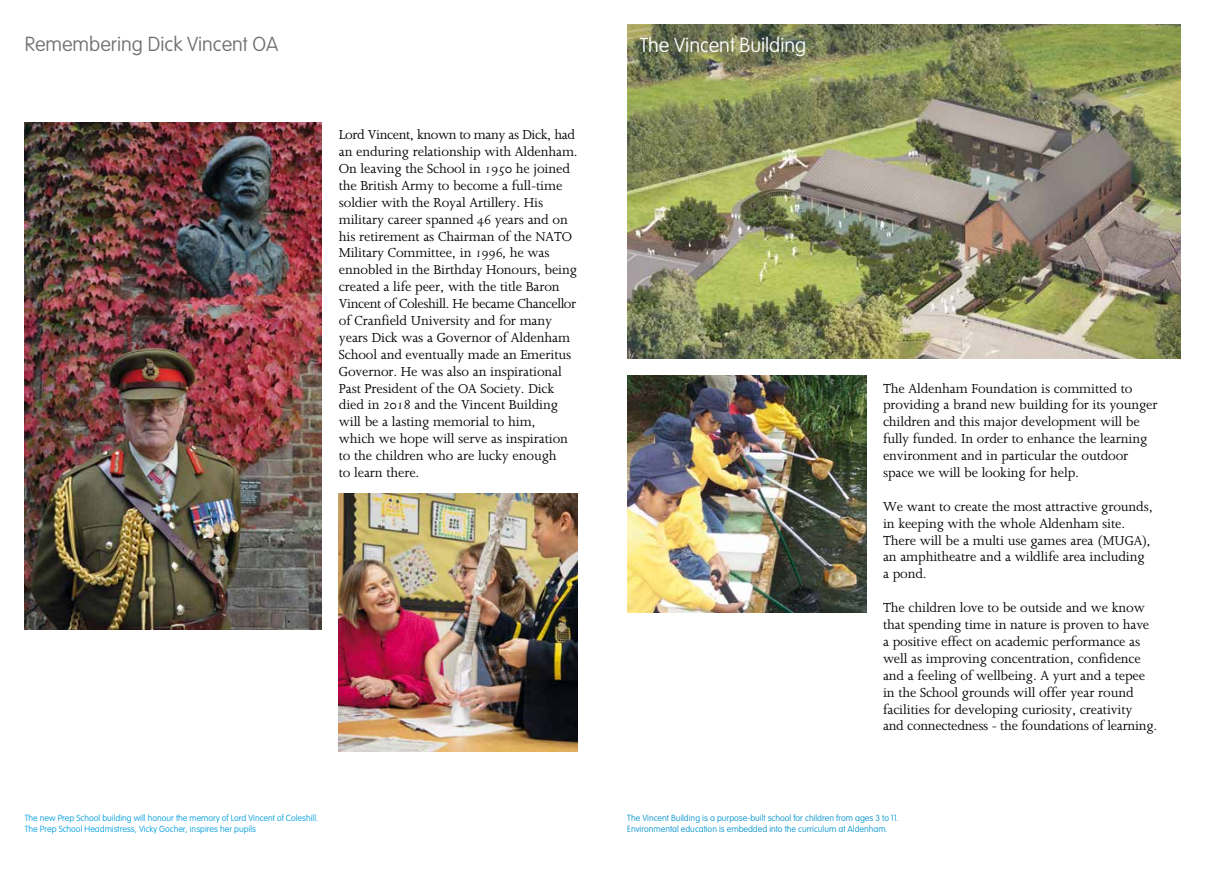
<style>
.page{position:relative;width:1205px;height:869px;background:#fff}
.page>*{position:absolute;margin:0;border:0;box-sizing:border-box;transform-origin:0 0}
.t1{font:100 20px "VAG Rounded";color:#707172}
.t2{font:100 20px "VAG Rounded";color:#fff}
.t3{font:15px/16.9px "Joanna";letter-spacing:-.01em;color:#000}
.t4{font:100 8.75px/10.6px "VAG Rounded";color:#0093d1}
.t5{font:100 8.75px/10.5px "VAG Rounded";color:#009ee0}
.s1{font-family:"Joanna MT Italic OSF"}
.s2{font-size:14.75px}
</style>
<div class="page">
<img style="left:25px;top:122px;width:297px;height:506px">
<img style="left:339px;top:493px;width:239px;height:258px">
<img style="left:627px;top:25px;width:553px;height:333px">
<img style="left:627px;top:375px;width:239px;height:237px">
<h1 class="t1" style="left:25px;top:33px;width:255px">Remembering Dick Vincent OA</h1>
<p class="t3" style="left:339px;top:126px;width:240px">Lord Vincent, known to many as Dick, had an enduring relationship with Aldenham.<br>On leaving the School in <span class="s1">1950</span> he joined the British Army to become a full-time soldier with the Royal Artillery. His military career spanned <span class="s1">46</span> years and on his retirement as Chairman of the <span class="s2">NATO </span>Military Committee, in <span class="s1">1996,</span> he was ennobled in the Birthday Honours, being created a life peer, with the title Baron Vincent of Coleshill. He became Chancellor of Cranfield University and for many years Dick was a Governor of Aldenham School and eventually made an Emeritus Governor. He was also an inspirational Past President of the <span class="s2">OA</span> Society. Dick died in <span class="s1">2018</span> and the Vincent Building will be a lasting memorial to him,<br>which we hope will serve as inspiration to the children who are lucky enough<br>to learn there.</p>
<p class="t5" style="left:25px;top:812px;width:295px">The new Prep School building will honour the memory of Lord Vincent of Coleshill.<br>The Prep School Headmistress, Vicky Gocher, inspires her pupils</p>
<h1 class="t2" style="left:640px;top:33px;width:168px">The Vincent Building</h1>
<p class="t3" style="left:883px;top:379px;width:276px">The Aldenham Foundation is committed to providing a brand new building for its younger children and this major development will be fully funded. In order to enhance the learning environment and in particular the outdoor space we will be looking for help.</p>
<p class="t3" style="left:883px;top:497px;width:271px">We want to create the most attractive grounds, in keeping with the whole Aldenham site.<br>There will be a multi use games area <span class="s2">(MUGA)</span>, an amphitheatre and a wildlife area including a pond.</p>
<p class="t3" style="left:883px;top:599px;width:276px">The children love to be outside and we know that spending time in nature is proven to have a positive effect on academic performance as well as improving concentration, confidence and a feeling of wellbeing. A yurt and a tepee in the School grounds will offer year round facilities for developing curiosity, creativity and connectedness - the foundations of learning.</p>
<p class="t4" style="left:627px;top:812px;width:273px">The Vincent Building is a purpose-built school for children from ages 3 to 11.<br>Environmental education is embedded into the curriculum at Aldenham.</p>
</div>
